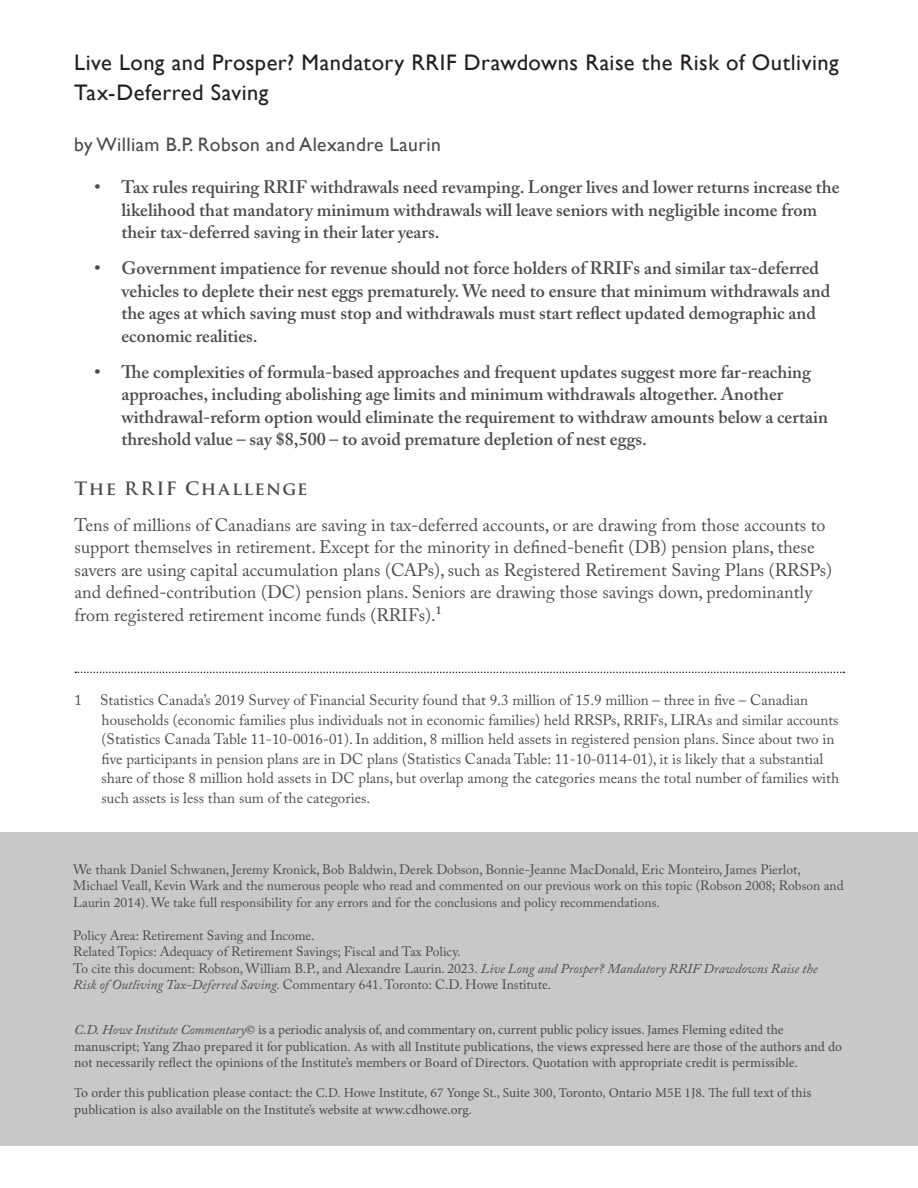
<style>
.page{position:relative;width:918px;height:1188px;background:#fff}
.page>*{position:absolute;margin:0;border:0;box-sizing:border-box;transform-origin:0 0}
.Level_One_Head{font:22.5px/30px "Gill Sans";letter-spacing:.02em;color:#231f20}
.level_4{font:19.5px "Gill Sans";letter-spacing:.02em;color:#4b4c4d}
.bullet{font:600 18px/22.5px "Adobe Caslon Pro";color:#4b4c4d}
.Body_Copy{font:18px/22.5px "Adobe Caslon Pro";color:#4b4c4d}
.Level_One_Head-2{font:700 18px "Trajan Pro";letter-spacing:.075em;color:#4b4c4d}
.foot_note_2{font:15px/19.5px "Adobe Caslon Pro";color:#4b4c4d}
.reference_box{font:13.5px/16.5px "Minion Pro";color:#4b4c4d}
.foot_note_2-2{font:13.5px/16.5px "Adobe Caslon Pro";color:#4b4c4d}
.Body_Copy-2{font:13.5px/16.5px "Adobe Caslon Pro";color:#4b4c4d}
.s1{font-style:italic}
.s2{font-family:"Adobe Caslon Pro";font-style:italic}
</style>
<div class="page">
<div style="left:1px;top:832px;width:917px;height:314px;background:#c7c8ca"></div>
<svg style="left:75px;top:672px;width:769px;height:1px"></svg>
<p class="Level_One_Head" style="left:74px;top:47px;width:766px">Live Long and Prosper? Mandatory RRIF Drawdowns Raise the Risk of Outliving<br>Tax-Deferred Saving</p>
<p class="level_4" style="left:74px;top:134px;width:368px">by William B.P. Robson and Alexandre Laurin</p>
<p class="bullet" style="left:122px;top:176px;width:720px;text-indent:-27px">• Tax rules requiring RRIF withdrawals need revamping. Longer lives and lower returns increase the likelihood that mandatory minimum withdrawals will leave seniors with negligible income from their tax-deferred saving in their later years.</p>
<p class="bullet" style="left:122px;top:257px;width:710px;text-indent:-27px">• Government impatience for revenue should not force holders of RRIFs and similar tax-deferred vehicles to deplete their nest eggs prematurely. We need to ensure that minimum withdrawals and the ages at which saving must stop and withdrawals must start reflect updated demographic and economic realities.</p>
<p class="bullet" style="left:122px;top:360px;width:708px;text-indent:-27px">• The complexities of formula-based approaches and frequent updates suggest more far-reaching approaches, including abolishing age limits and minimum withdrawals altogether. Another withdrawal-reform option would eliminate the requirement to withdraw amounts below a certain threshold value – say $8,500 – to avoid premature depletion of nest eggs.</p>
<p class="Level_One_Head-2" style="left:75px;top:477px;width:235px">The RRIF Challenge</p>
<p class="Body_Copy" style="left:75px;top:513px;width:759px">Tens of millions of Canadians are saving in tax-deferred accounts, or are drawing from those accounts to support themselves in retirement. Except for the minority in defined-benefit (DB) pension plans, these savers are using capital accumulation plans (CAPs), such as Registered Retirement Saving Plans (RRSPs) and defined-contribution (DC) pension plans. Seniors are drawing those savings down, predominantly from registered retirement income funds (RRIFs).<sup>1</sup></p>
<p class="foot_note_2" style="left:102px;top:690px;width:739px;text-indent:-27px">1 Statistics Canada’s 2019 Survey of Financial Security found that 9.3 million of 15.9 million – three in five – Canadian households (economic families plus individuals not in economic families) held RRSPs, RRIFs, LIRAs and similar accounts (Statistics Canada Table 11-10-0016-01). In addition, 8 million held assets in registered pension plans. Since about two in five participants in pension plans are in DC plans (Statistics Canada Table: 11-10-0114-01), it is likely that a substantial share of those 8 million hold assets in DC plans, but overlap among the categories means the total number of families with such assets is less than sum of the categories.</p>
<p class="foot_note_2-2" style="left:73px;top:861px;width:772px">We thank Daniel Schwanen, Jeremy Kronick, Bob Baldwin, Derek Dobson, Bonnie-Jeanne MacDonald, Eric Monteiro, James Pierlot,<br>Michael Veall, Kevin Wark and the numerous people who read and commented on our previous work on this topic (Robson 2008; Robson and<br>Laurin 2014). We take full responsibility for any errors and for the conclusions and policy recommendations.</p>
<p class="Body_Copy-2" style="left:73px;top:927px;width:243px">Policy Area: Retirement Saving and Income.</p>
<p class="Body_Copy-2" style="left:73px;top:943px;width:389px">Related Topics: Adequacy of Retirement Savings; Fiscal and Tax Policy.</p>
<p class="Body_Copy-2" style="left:73px;top:960px;width:746px">To cite this document: Robson, William B.P., and Alexandre Laurin. 2023. <span class="s1">Live Long and Prosper? Mandatory RRIF Drawdowns Raise the<br>Risk of Outliving Tax-Deferred Saving.</span> Commentary 641. Toronto: C.D. Howe Institute.</p>
<p class="reference_box" style="left:74px;top:1022px;width:769px"><span class="s2">C.D. Howe Institute Commentary</span>© is a periodic analysis of, and commentary on, current public policy issues. James Fleming edited the manuscript; Yang Zhao prepared it for publication. As with all Institute publications, the views expressed here are those of the authors and do not necessarily reflect the opinions of the Institute’s members or Board of Directors. Quotation with appropriate credit is permissible.</p>
<p class="reference_box" style="left:74px;top:1085px;width:739px">To order this publication please contact: the C.D. Howe Institute, 67 Yonge St., Suite 300, Toronto, Ontario M5E 1J8. The full text of this publication is also available on the Institute’s website at www.cdhowe.org.</p>
</div>
